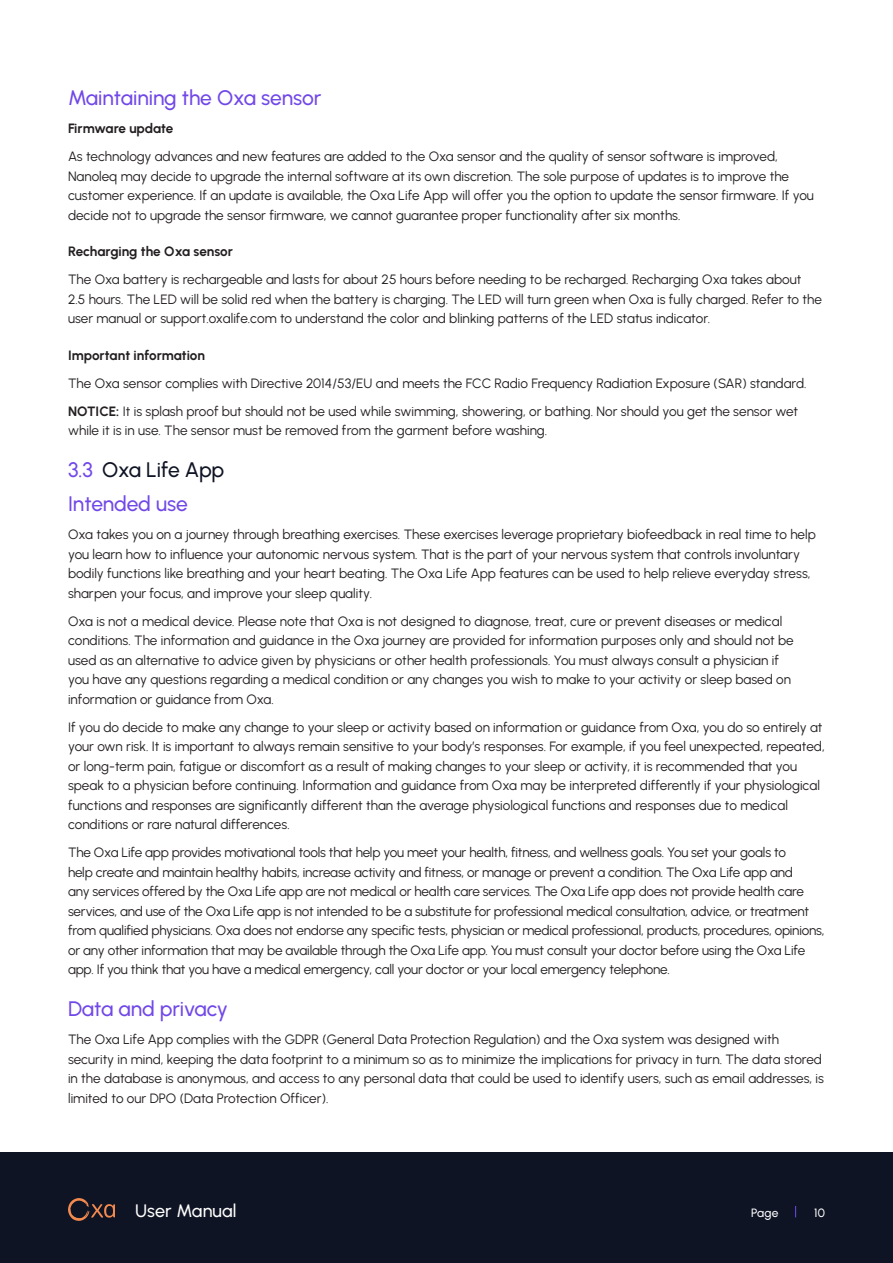
<style>
.page{position:relative;width:893px;height:1263px;background:#fff}
.page>*{position:absolute;margin:0;border:0;box-sizing:border-box;transform-origin:0 0}
._02_Subtitle{font:500 21px "Urbanist";letter-spacing:-.005em;color:#7148e8}
.t1{font:500 21px "Urbanist";letter-spacing:-.005em;color:#0f1424}
.t2{font:500 18px "Urbanist";letter-spacing:.01em;color:#fff}
._03_Body{font:13.5px/19.5px "Urbanist";letter-spacing:-.005em;color:#231f20}
._03_Body_Bold{font:700 13.5px "Urbanist";letter-spacing:-.005em;color:#231f20}
.t3{font:500 12px "Urbanist";letter-spacing:.015em;color:#fff}
.s1{font-weight:700}
.s2{color:#7148e8}
</style>
<div class="page">
<div style="left:0;top:1152px;width:893px;height:111px;background:#0f1424"></div>
<svg style="left:68px;top:1198px;width:47px;height:23px"></svg>
<p class="_02_Subtitle" style="left:68px;top:84px;width:255px">Maintaining the Oxa sensor</p>
<p class="_03_Body_Bold" style="left:68px;top:119px;width:107px">Firmware update</p>
<p class="_03_Body" style="left:68px;top:146px;width:747px">As technology advances and new features are added to the Oxa sensor and the quality of sensor software is improved, Nanoleq may decide to upgrade the internal software at its own discretion. The sole purpose of updates is to improve the customer experience. If an update is available, the Oxa Life App will offer you the option to update the sensor firmware. If you decide not to upgrade the sensor firmware, we cannot guarantee proper functionality after six months.</p>
<p class="_03_Body_Bold" style="left:68px;top:242px;width:166px">Recharging the Oxa sensor</p>
<p class="_03_Body" style="left:68px;top:269px;width:755px">The Oxa battery is rechargeable and lasts for about 25 hours before needing to be recharged. Recharging Oxa takes about<br>2.5 hours. The LED will be solid red when the battery is charging. The LED will turn green when Oxa is fully charged. Refer to the user manual or support.oxalife.com to understand the color and blinking patterns of the LED status indicator.</p>
<p class="_03_Body_Bold" style="left:68px;top:346px;width:138px">Important information</p>
<p class="_03_Body" style="left:68px;top:373px;width:740px">The Oxa sensor complies with Directive 2014/53/EU and meets the FCC Radio Frequency Radiation Exposure (SAR) standard.</p>
<p class="_03_Body" style="left:68px;top:401px;width:732px"><span class="s1">NOTICE:</span> It is splash proof but should not be used while swimming, showering, or bathing. Nor should you get the sensor wet while it is in use. The sensor must be removed from the garment before washing.</p>
<p class="t1" style="left:68px;top:456px;width:158px"><span class="s2">3.3</span> Oxa Life App</p>
<p class="_02_Subtitle" style="left:68px;top:490px;width:121px">Intended use</p>
<p class="_03_Body" style="left:68px;top:524px;width:749px">Oxa takes you on a journey through breathing exercises. These exercises leverage proprietary biofeedback in real time to help you learn how to influence your autonomic nervous system. That is the part of your nervous system that controls involuntary bodily functions like breathing and your heart beating. The Oxa Life App features can be used to help relieve everyday stress, sharpen your focus, and improve your sleep quality.</p>
<p class="_03_Body" style="left:68px;top:611px;width:727px">Oxa is not a medical device. Please note that Oxa is not designed to diagnose, treat, cure or prevent diseases or medical conditions. The information and guidance in the Oxa journey are provided for information purposes only and should not be used as an alternative to advice given by physicians or other health professionals. You must always consult a physician if you have any questions regarding a medical condition or any changes you wish to make to your activity or sleep based on information or guidance from Oxa.</p>
<p class="_03_Body" style="left:68px;top:717px;width:758px">If you do decide to make any change to your sleep or activity based on information or guidance from Oxa, you do so entirely at your own risk. It is important to always remain sensitive to your body’s responses. For example, if you feel unexpected, repeated, or long-term pain, fatigue or discomfort as a result of making changes to your sleep or activity, it is recommended that you speak to a physician before continuing. Information and guidance from Oxa may be interpreted differently if your physiological functions and responses are significantly different than the average physiological functions and responses due to medical conditions or rare natural differences.</p>
<p class="_03_Body" style="left:68px;top:842px;width:758px">The Oxa Life app provides motivational tools that help you meet your health, fitness, and wellness goals. You set your goals to<br>help create and maintain healthy habits, increase activity and fitness, or manage or prevent a condition. The Oxa Life app and<br>any services offered by the Oxa Life app are not medical or health care services. The Oxa Life app does not provide health care services, and use of the Oxa Life app is not intended to be a substitute for professional medical consultation, advice, or treatment from qualified physicians. Oxa does not endorse any specific tests, physician or medical professional, products, procedures, opinions, or any other information that may be available through the Oxa Life app. You must consult your doctor before using the Oxa Life app. If you think that you have a medical emergency, call your doctor or your local emergency telephone.</p>
<p class="_02_Subtitle" style="left:68px;top:995px;width:162px">Data and privacy</p>
<p class="_03_Body" style="left:68px;top:1029px;width:757px">The Oxa Life App complies with the GDPR (General Data Protection Regulation) and the Oxa system was designed with security in mind, keeping the data footprint to a minimum so as to minimize the implications for privacy in turn. The data stored in the database is anonymous, and access to any personal data that could be used to identify users, such as email addresses, is limited to our DPO (Data Protection Officer).</p>
<h2 class="t2" style="left:135px;top:1199px;width:103px">User Manual</h2>
<p class="t3" style="left:751px;top:1205px;width:29px">Page</p>
<p class="t3" style="left:814px;top:1205px;width:12px">10</p>
</div>
